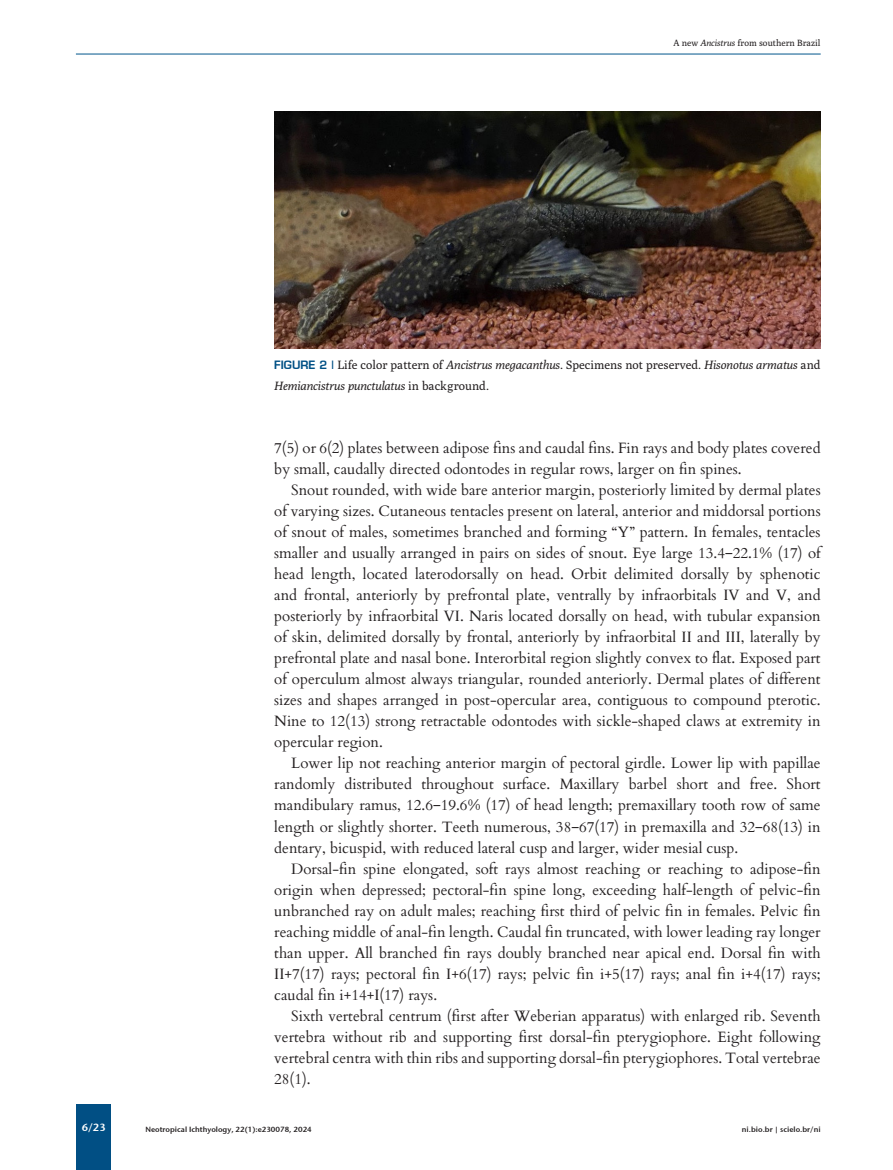
<style>
.page{position:relative;width:893px;height:1170px;background:#fff}
.page>*{position:absolute;margin:0;border:0;box-sizing:border-box;transform-origin:0 0}
.t1{font:15px/21px "Cardo";color:#231f20;text-align:justify}
.t2{font:italic 12px/21px "Poly";color:#231f20}
.t3{font:10.5px "Stone Sans Sem ITCTT Semi";color:#fff}
.t4{font:9px "Poly";color:#231f20}
.t5{font:7.5px "Stone Sans Sem ITCTT Semi";color:#231f20}
.s1{font-style:italic}
.s2{font-family:"Eugenio Medium Normal";font-style:normal;color:#015085}
.s3{font-style:normal}
</style>
<div class="page">
<div style="left:77px;top:1104px;width:34px;height:65px;background:#014f84"></div>
<hr style="left:76px;top:54px;width:745px;height:1px;background:#01558c">
<img style="left:274px;top:112px;width:547px;height:236px">
<p class="t4" style="left:673px;top:38px;width:149px">A new <span class="s1">Ancistrus</span> from southern Brazil</p>
<p class="t2" style="left:274px;top:354px;width:548px"><span class="s2">FIGURE 2 |</span> <span class="s3">Life color pattern of</span> Ancistrus megacanthus<span class="s3">. Specimens not preserved.</span> Hisonotus armatus <span class="s3">and<br></span>Hemiancistrus punctulatus <span class="s3">in background.</span></p>
<p class="t1" style="left:274px;top:437px;width:548px">7(5) or 6(2) plates between adipose fins and caudal fins. Fin rays and body plates covered by small, caudally directed odontodes in regular rows, larger on fin spines.</p>
<p class="t1" style="left:274px;top:479px;width:548px;text-indent:17px">Snout rounded, with wide bare anterior margin, posteriorly limited by dermal plates of varying sizes. Cutaneous tentacles present on lateral, anterior and middorsal portions of snout of males, sometimes branched and forming “Y” pattern. In females, tentacles smaller and usually arranged in pairs on sides of snout. Eye large 13.4‒22.1% (17) of head length, located laterodorsally on head. Orbit delimited dorsally by sphenotic and frontal, anteriorly by prefrontal plate, ventrally by infraorbitals IV and V, and posteriorly by infraorbital VI. Naris located dorsally on head, with tubular expansion of skin, delimited dorsally by frontal, anteriorly by infraorbital II and III, laterally by prefrontal plate and nasal bone. Interorbital region slightly convex to flat. Exposed part of operculum almost always triangular, rounded anteriorly. Dermal plates of different sizes and shapes arranged in post-opercular area, contiguous to compound pterotic.<br>Nine to 12(13) strong retractable odontodes with sickle-shaped claws at extremity in opercular region.</p>
<p class="t1" style="left:274px;top:752px;width:548px;text-indent:17px">Lower lip not reaching anterior margin of pectoral girdle. Lower lip with papillae randomly distributed throughout surface. Maxillary barbel short and free. Short mandibulary ramus, 12.6‒19.6% (17) of head length; premaxillary tooth row of same length or slightly shorter. Teeth numerous, 38‒67(17) in premaxilla and 32‒68(13) in dentary, bicuspid, with reduced lateral cusp and larger, wider mesial cusp.</p>
<p class="t1" style="left:274px;top:857px;width:548px;text-indent:17px">Dorsal-fin spine elongated, soft rays almost reaching or reaching to adipose-fin origin when depressed; pectoral-fin spine long, exceeding half-length of pelvic-fin unbranched ray on adult males; reaching first third of pelvic fin in females. Pelvic fin reaching middle of anal-fin length. Caudal fin truncated, with lower leading ray longer than upper. All branched fin rays doubly branched near apical end. Dorsal fin with II+7(17) rays; pectoral fin I+6(17) rays; pelvic fin i+5(17) rays; anal fin i+4(17) rays; caudal fin i+14+I(17) rays.</p>
<p class="t1" style="left:274px;top:1004px;width:548px;text-indent:17px">Sixth vertebral centrum (first after Weberian apparatus) with enlarged rib. Seventh vertebra without rib and supporting first dorsal-fin pterygiophore. Eight following vertebral centra with thin ribs and supporting dorsal-fin pterygiophores. Total vertebrae 28(1).</p>
<p class="t3" style="left:82px;top:1118px;width:25px">6/23</p>
<p class="t5" style="left:145px;top:1122px;width:168px">Neotropical Ichthyology, 22(1):e230078, 2024</p>
<p class="t5" style="left:742px;top:1122px;width:80px">ni.bio.br | scielo.br/ni</p>
</div>
